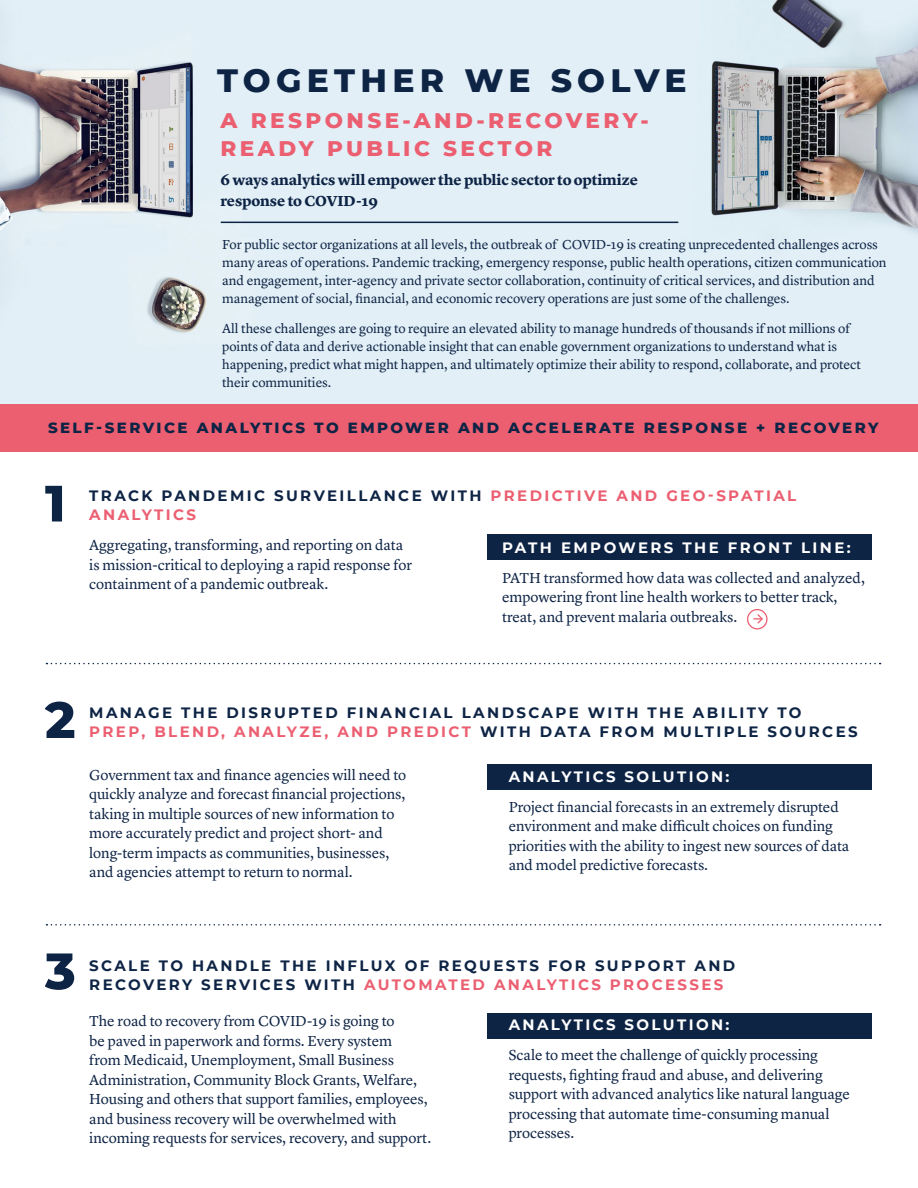
<style>
.page{position:relative;width:918px;height:1188px;background:#fff}
.page>*{position:absolute;margin:0;border:0;box-sizing:border-box;transform-origin:0 0}
.t1{font:800 51px "Montserrat";color:#0e2445}
.t2{font:800 33px "Montserrat";letter-spacing:.16em;color:#0e2445}
.t3{font:800 21.6px/28.5px "Montserrat";letter-spacing:.16em;color:#eb5f71}
.Body{font:15px/19.5px "Lyon Text";letter-spacing:-.005em;color:#0e2445}
.t4{font:700 15px/19.5px "Montserrat";letter-spacing:.16em;color:#0e2445}
.t5{font:700 15px/21px "Lyon Text";letter-spacing:-.005em;color:#0e2445}
.t6{font:700 15px/19.5px "Montserrat";letter-spacing:.16em;color:#eb5f71}
.t7{font:800 15px "Montserrat";letter-spacing:.16em;color:#0e2445}
.t8{font:13.5px/18px "Lyon Text";letter-spacing:-.005em;color:#0e2445}
.s1{color:#0e2445}
.s2{font-family:"Montserrat";font-weight:700;color:#fff}
.s3{color:#eb5f71}
</style>
<div class="page">
<div style="left:487px;top:534px;width:384px;height:26px;background:#0e2445"></div>
<div style="left:487px;top:764px;width:384px;height:26px;background:#0e2445"></div>
<div style="left:487px;top:1013px;width:384px;height:26px;background:#0e2445"></div>
<img style="left:0;top:0;width:918px;height:404px">
<hr style="left:221px;top:222px;width:457px;height:1px;background:#0d2345">
<div style="left:0;top:404px;width:918px;height:48px;background:#eb5f71"></div>
<svg style="left:747px;top:609px;width:21px;height:21px"></svg>
<svg style="left:46px;top:663px;width:835px;height:1px"></svg>
<svg style="left:46px;top:924px;width:835px;height:2px"></svg>
<p class="t2" style="left:217px;top:56px;width:471px">TOGETHER WE SOLVE</p>
<p class="t3" style="left:220px;top:104px;width:430px">A RESPONSE-AND-RECOVERY-<br>READY PUBLIC SECTOR</p>
<p class="t5" style="left:220px;top:168px;width:419px">6 ways analytics will empower the public sector to optimize response to COVID-19</p>
<p class="t8" style="left:222px;top:235px;width:666px">For public sector organizations at all levels, the outbreak of COVID-19 is creating unprecedented challenges across many areas of operations. Pandemic tracking, emergency response, public health operations, citizen communication and engagement, inter-agency and private sector collaboration, continuity of critical services, and distribution and management of social, financial, and economic recovery operations are just some of the challenges.</p>
<p class="t8" style="left:222px;top:319px;width:640px">All these challenges are going to require an elevated ability to manage hundreds of thousands if not millions of points of data and derive actionable insight that can enable government organizations to understand what is happening, predict what might happen, and ultimately optimize their ability to respond, collaborate, and protect their communities.</p>
<p class="t7" style="left:48px;top:417px;width:832px">SELF-SERVICE ANALYTICS TO EMPOWER AND ACCELERATE RESPONSE + RECOVERY</p>
<p class="t1" style="left:45px;top:466px;width:22px">1</p>
<p class="t6" style="left:89px;top:485px;width:709px"><span class="s1">TRACK PANDEMIC SURVEILLANCE WITH</span> PREDICTIVE AND GEO-SPATIAL<br>ANALYTICS</p>
<p class="Body" style="left:89px;top:534px;width:324px">Aggregating, transforming, and reporting on data is mission-critical to deploying a rapid response for containment of a pandemic outbreak.</p>
<p class="Body" style="left:502px;top:531px;width:364px;line-height:30px"><span class="s2">PATH EMPOWERS THE FRONT LINE:<br></span>PATH transformed how data was collected and analyzed,</p>
<p class="Body" style="left:502px;top:586px;width:337px">empowering front line health workers to better track, treat, and prevent malaria outbreaks.</p>
<p class="t1" style="left:45px;top:682px;width:32px">2</p>
<p class="t4" style="left:89px;top:702px;width:770px">MANAGE THE DISRUPTED FINANCIAL LANDSCAPE WITH THE ABILITY TO<br><span class="s3">PREP, BLEND, ANALYZE, AND PREDICT</span> WITH DATA FROM MULTIPLE SOURCES</p>
<p class="Body" style="left:89px;top:764px;width:319px">Government tax and finance agencies will need to quickly analyze and forecast financial projections, taking in multiple sources of new information to more accurately predict and project short- and long-term impacts as communities, businesses, and agencies attempt to return to normal.</p>
<p class="Body" style="left:509px;top:761px;width:332px;line-height:30px"><span class="s2">ANALYTICS SOLUTION:<br></span>Project financial forecasts in an extremely disrupted</p>
<p class="Body" style="left:509px;top:815px;width:342px">environment and make difficult choices on funding priorities with the ability to ingest new sources of data and model predictive forecasts.</p>
<p class="t1" style="left:45px;top:934px;width:32px">3</p>
<p class="t4" style="left:89px;top:955px;width:647px">SCALE TO HANDLE THE INFLUX OF REQUESTS FOR SUPPORT AND<br>RECOVERY SERVICES WITH <span class="s3">AUTOMATED ANALYTICS PROCESSES</span></p>
<p class="Body" style="left:89px;top:1010px;width:344px">The road to recovery from COVID-19 is going to<br>be paved in paperwork and forms. Every system<br>from Medicaid, Unemployment, Small Business Administration, Community Block Grants, Welfare, Housing and others that support families, employees, and business recovery will be overwhelmed with incoming requests for services, recovery, and support.</p>
<p class="Body" style="left:509px;top:1009px;width:311px;line-height:30px"><span class="s2">ANALYTICS SOLUTION:<br></span>Scale to meet the challenge of quickly processing</p>
<p class="Body" style="left:509px;top:1064px;width:343px">requests, fighting fraud and abuse, and delivering support with advanced analytics like natural language processing that automate time-consuming manual processes.</p>
</div>
